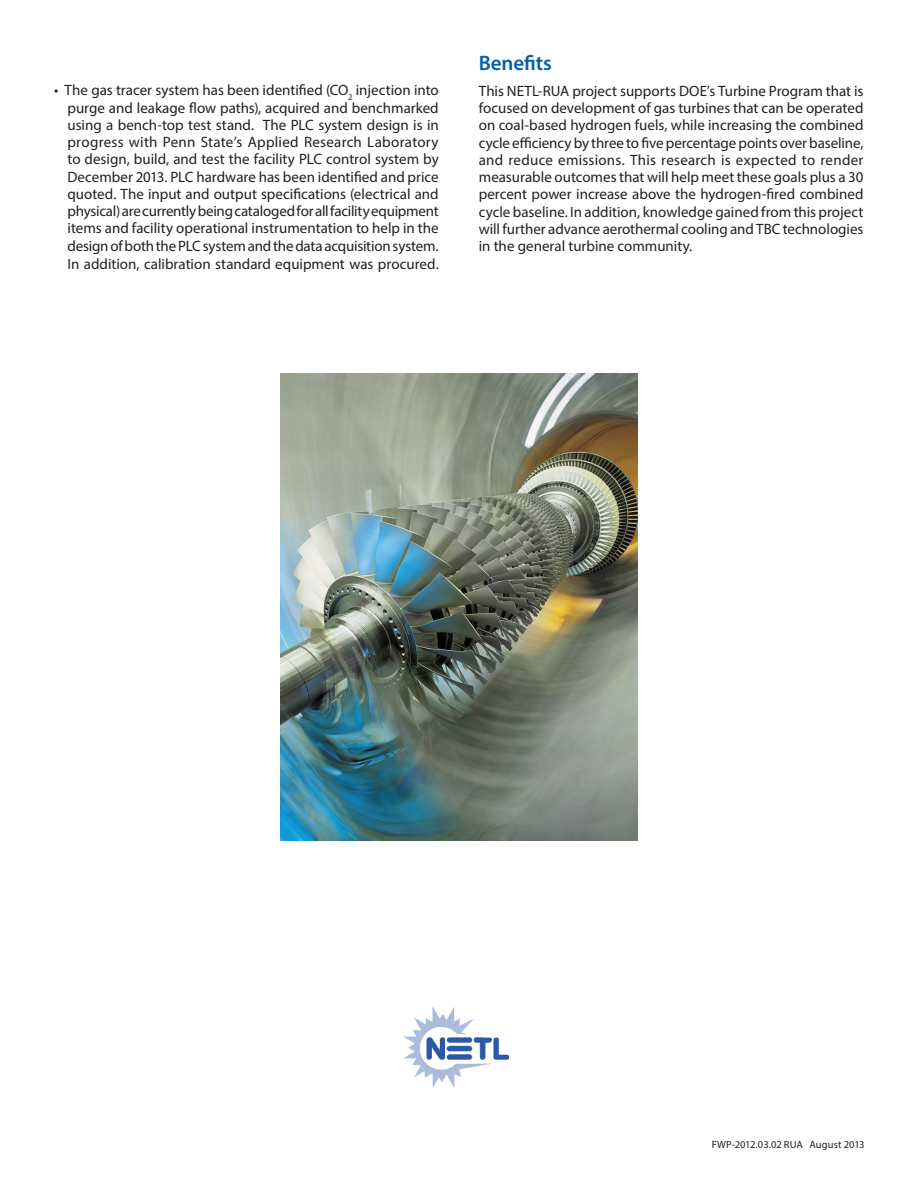
<style>
.page{position:relative;width:918px;height:1188px;background:#fff}
.page>*{position:absolute;margin:0;border:0;box-sizing:border-box;transform-origin:0 0}
.Subhead_1{font:600 21px "Myriad Pro";color:#0161ab}
.Hanging_Indent__Bull{font:15px/17.4px "Myriad Pro";color:#231f20;text-align:justify}
.Body_Text{font:15px/17.2px "Myriad Pro";color:#231f20;text-align:justify}
.Identifier_Date{font:10.5px "Myriad Pro";color:#231f20}
</style>
<div class="page">
<img style="left:404px;top:1007px;width:105px;height:80px">
<img style="left:280px;top:374px;width:358px;height:466px">
<p class="Hanging_Indent__Bull" style="left:68px;top:81px;width:373px;text-indent:-14px">• The gas tracer system has been identified (CO<sub>2</sub> injection into purge and leakage flow paths), acquired and benchmarked using a bench-top test stand. The PLC system design is in progress with Penn State’s Applied Research Laboratory to design, build, and test the facility PLC control system by December 2013. PLC hardware has been identified and price quoted. The input and output specifications (electrical and physical) are currently being cataloged for all facility equipment items and facility operational instrumentation to help in the design of both the PLC system and the data acquisition system.<br>In addition, calibration standard equipment was procured.</p>
<p class="Subhead_1" style="left:479px;top:49px;width:75px">Benefits</p>
<p class="Body_Text" style="left:479px;top:82px;width:386px">This NETL-RUA project supports DOE’s Turbine Program that is focused on development of gas turbines that can be operated on coal-based hydrogen fuels, while increasing the combined cycle efficiency by three to five percentage points over baseline, and reduce emissions. This research is expected to render measurable outcomes that will help meet these goals plus a 30 percent power increase above the hydrogen-fired combined cycle baseline. In addition, knowledge gained from this project will further advance aerothermal cooling and TBC technologies in the general turbine community.</p>
<p class="Identifier_Date" style="left:712px;top:1138px;width:154px">FWP-2012.03.02 RUA August 2013</p>
</div>
